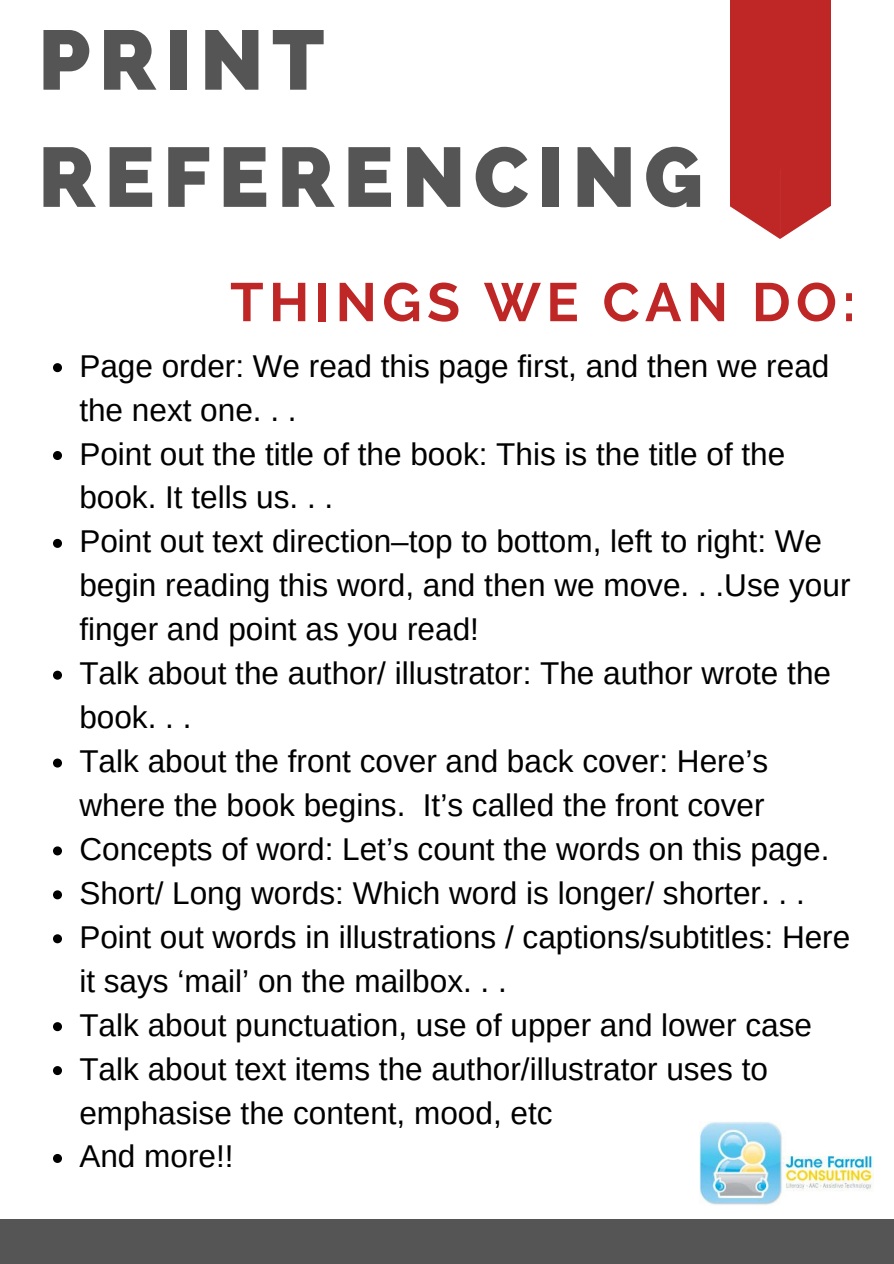
<style>
.page{position:relative;width:894px;height:1264px;background:#fff}
.page>*{position:absolute;margin:0;border:0;box-sizing:border-box;transform-origin:0 0}
.t1{font:800 84px/117.1px "Raleway";letter-spacing:.1em;color:#555}
.t2{font:700 54px "Raleway";letter-spacing:.1em;color:#bf2727}
.t3{font:31.5px/44px "Arimo";color:#000}
</style>
<div class="page">
<div style="left:0;top:1219px;width:893px;height:44px;background:#555"></div>
<div style="left:730px;top:0;width:100px;height:169px;background:#bf2727"></div>
<svg style="left:730px;top:169px;width:100px;height:70px"></svg>
<svg style="left:53px;top:363px;width:9px;height:9px"></svg>
<svg style="left:53px;top:451px;width:9px;height:9px"></svg>
<svg style="left:53px;top:539px;width:9px;height:9px"></svg>
<svg style="left:53px;top:670px;width:9px;height:9px"></svg>
<svg style="left:53px;top:758px;width:9px;height:9px"></svg>
<svg style="left:53px;top:846px;width:9px;height:9px"></svg>
<svg style="left:53px;top:890px;width:9px;height:9px"></svg>
<svg style="left:53px;top:934px;width:9px;height:9px"></svg>
<svg style="left:53px;top:1022px;width:9px;height:9px"></svg>
<svg style="left:53px;top:1066px;width:9px;height:9px"></svg>
<svg style="left:53px;top:1154px;width:9px;height:8px"></svg>
<img style="left:699px;top:1122px;width:174px;height:83px">
<h1 class="t1" style="left:38px;top:1px;width:666px">PRINT<br>REFERENCING</h1>
<h2 class="t2" style="left:230px;top:270px;width:627px">THINGS WE CAN DO:</h2>
<p class="t3" style="left:79px;top:344px;width:772px">Page order: We read this page first, and then we read the next one. . .<br>Point out the title of the book: This is the title of the book. It tells us. . .<br>Point out text direction–top to bottom, left to right: We begin reading this word, and then we move. . .Use your finger and point as you read!<br>Talk about the author/ illustrator: The author wrote the book. . .<br>Talk about the front cover and back cover: Here’s where the book begins. It’s called the front cover Concepts of word: Let’s count the words on this page.<br>Short/ Long words: Which word is longer/ shorter. . .<br>Point out words in illustrations / captions/subtitles: Here it says ‘mail’ on the mailbox. . .<br>Talk about punctuation, use of upper and lower case Talk about text items the author/illustrator uses to emphasise the content, mood, etc<br>And more!!</p>
</div>
